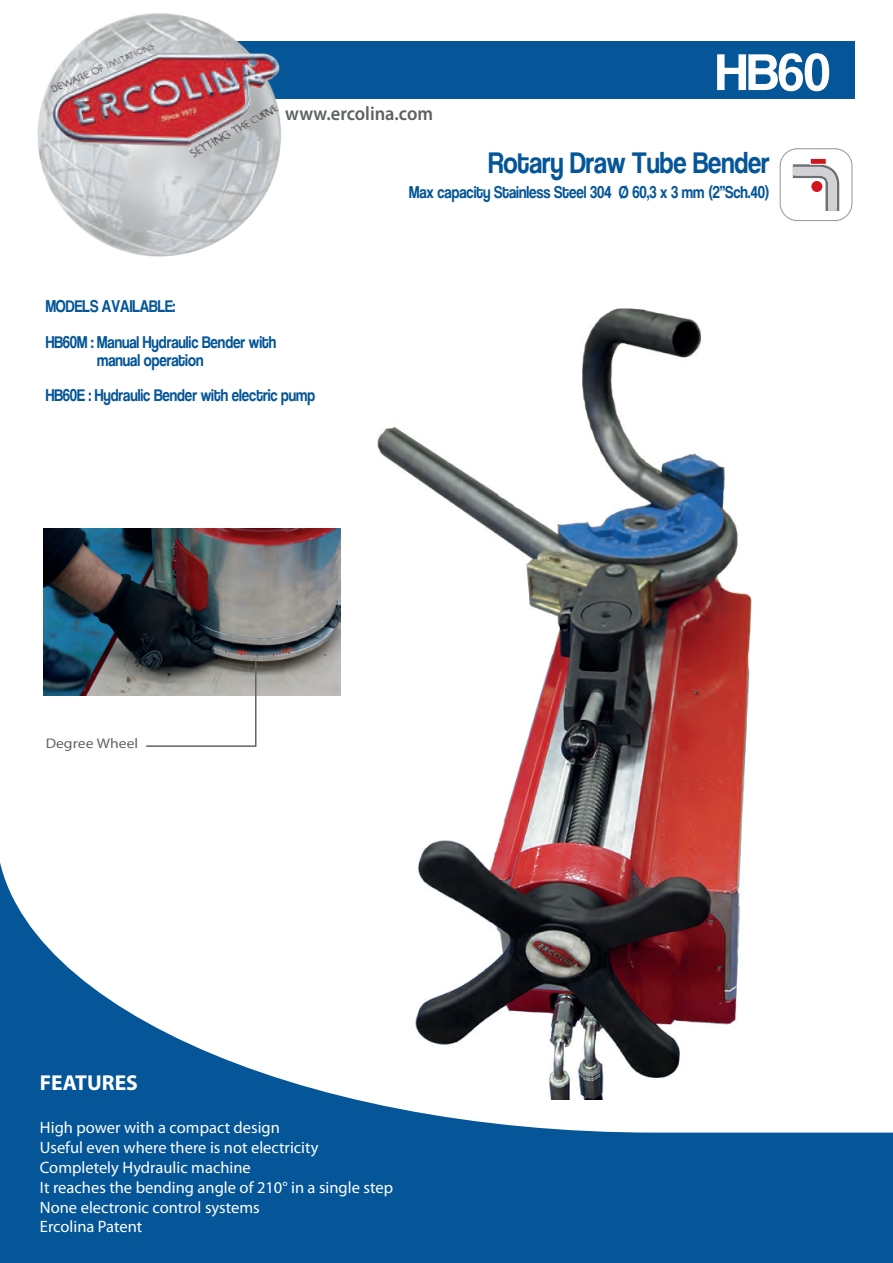
<style>
.page{position:relative;width:893px;height:1263px;background:#fff}
.page>*{position:absolute;margin:0;border:0;box-sizing:border-box;transform-origin:0 0}
.t1{font:53.85px "Coolvetica Rg";color:#fff}
.t2{font:31.35px "Coolvetica Rg";color:#055698;scale:.84 1}
.t3{font:700 21.6px "Myriad Pro";color:#fff}
.t4{font:600 19.5px "Myriad Pro";color:#5d6162;scale:.95 1}
.t5{font:17.7px/35.7px "Coolvetica Rg";color:#055698;scale:.84 1}
.t6{font:16.5px/19.8px "Myriad Pro";color:#fff}
.t7{font:13.95px "Myriad Pro";color:#616466;scale:1.12 1}
</style>
<div class="page">
<svg style="left:0;top:1099px;width:893px;height:164px;background:#1e67a2"></svg>
<div style="left:237px;top:42px;width:618px;height:57px;background:#055698"></div>
<img style="left:41px;top:13px;width:237px;height:244px">
<img style="left:37px;top:35px;width:263px;height:129px">
<div style="left:780px;top:148px;width:72px;height:73px;border:1px solid #939598;border-radius:17px"></div>
<div style="left:810px;top:158px;width:17px;height:7px;background:#d2161e;border:1px solid #fff"></div>
<svg style="left:793px;top:164px;width:46px;height:47px"></svg>
<img style="left:0;top:308px;width:752px;height:791px">
<img style="left:44px;top:528px;width:296px;height:167px">
<svg style="left:145px;top:661px;width:112px;height:87px"></svg>
<p class="t4" style="left:285px;top:101px;width:157px">www.ercolina.com</p>
<h1 class="t1" style="left:716px;top:40px;width:115px">HB60</h1>
<p class="t5" style="left:46px;top:288px;width:276px">MODELS AVAILABLE:<br>HB60M : Manual Hydraulic Bender with</p>
<p class="t5" style="left:46px;top:342px;width:322px;text-indent:51px">manual operation<br>HB60E : Hydraulic Bender with electric pump</p>
<h2 class="t2" style="left:488px;top:144px;width:336px">Rotary Draw Tube Bender</h2>
<p class="t5" style="left:409px;top:174px;width:431px">Max capacity Stainless Steel 304 Ø 60,3 x 3 mm (2”Sch.40)</p>
<p class="t7" style="left:46px;top:734px;width:84px">Degree Wheel</p>
<h3 class="t3" style="left:40px;top:1068px;width:100px">FEATURES</h3>
<p class="t6" style="left:40px;top:1117px;width:355px">High power with a compact design<br>Useful even where there is not electricity Completely Hydraulic machine<br>It reaches the bending angle of 210° in a single step None electronic control systems<br>Ercolina Patent</p>
</div>
